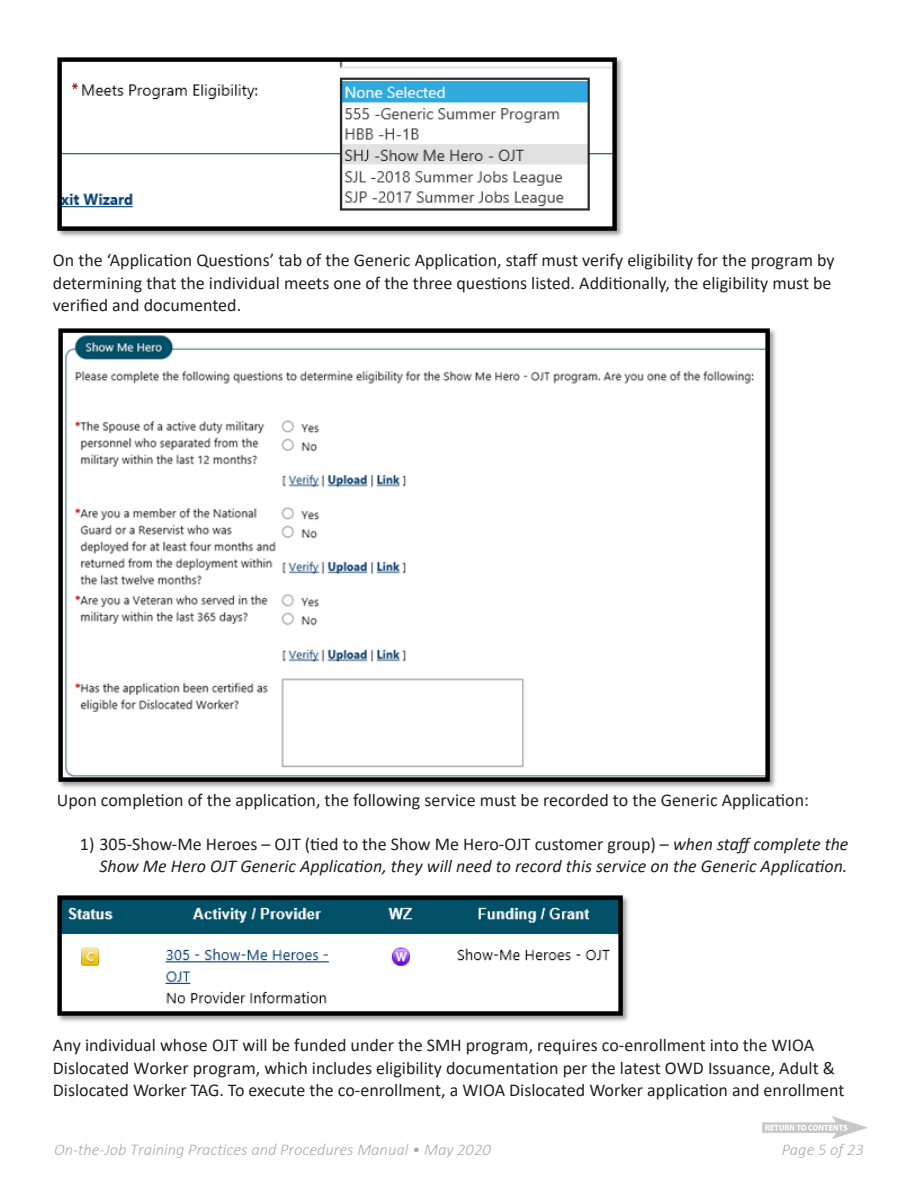
<style>
.page{position:relative;width:918px;height:1188px;background:#fff}
.page>*{position:absolute;margin:0;border:0;box-sizing:border-box;transform-origin:0 0}
.AA_New_Default_body{font:18px/22.5px "Calibri";color:#231f20}
.t1{font:italic 18px/21.6px "Calibri";color:#231f20;text-align:right}
.t2{font:italic 300 16.5px "Calibri";color:#a8a9ad}
.s1{font-style:normal}
</style>
<div class="page">
<img style="left:763px;top:1117px;width:104px;height:22px">
<img style="left:57px;top:57px;width:566px;height:180px">
<img style="left:58px;top:328px;width:718px;height:460px">
<img style="left:57px;top:895px;width:572px;height:127px">
<p class="AA_New_Default_body" style="left:53px;top:249px;width:783px">On the ‘Application Questions’ tab of the Generic Application, staff must verify eligibility for the program by determining that the individual meets one of the three questions listed. Additionally, the eligibility must be verified and documented.</p>
<p class="AA_New_Default_body" style="left:57px;top:789px;width:754px">Upon completion of the application, the following service must be recorded to the Generic Application:</p>
<p class="t1" style="left:80px;top:833px;width:770px"><span class="s1">1) 305-Show-Me Heroes – OJT (tied to the Show Me Hero-OJT customer group) –</span> when staff complete the<br>Show Me Hero OJT Generic Application, they will need to record this service on the Generic Application.</p>
<p class="AA_New_Default_body" style="left:53px;top:1033px;width:793px">Any individual whose OJT will be funded under the SMH program, requires co-enrollment into the WIOA<br>Dislocated Worker program, which includes eligibility documentation per the latest OWD Issuance, Adult &amp;<br>Dislocated Worker TAG. To execute the co-enrollment, a WIOA Dislocated Worker application and enrollment</p>
<p class="t2" style="left:54px;top:1139px;width:438px">On-the-Job Training Practices and Procedures Manual • May 2020</p>
<p class="t2" style="left:782px;top:1139px;width:84px">Page 5 of 23</p>
</div>
